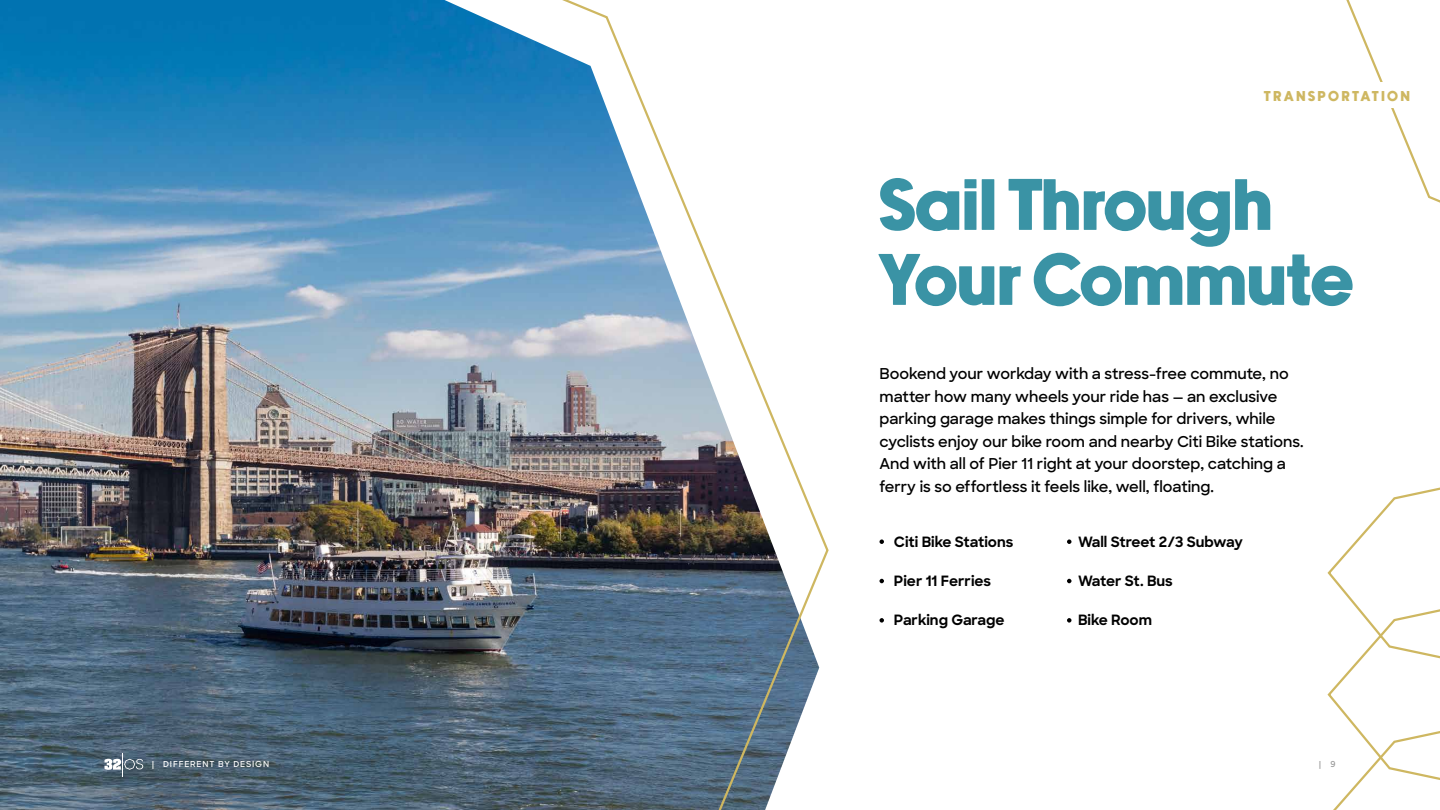
<style>
.page{position:relative;width:1440px;height:810px;background:#fff}
.page>*{position:absolute;margin:0;border:0;box-sizing:border-box;transform-origin:0 0}
.t1{font:72.75px/75px "Newake";letter-spacing:.02em;color:#3a93a5}
.t2{font:600 15px/22.5px "Sharp Sans";color:#000}
.t3{font:700 14.25px "Sharp Sans";color:#000}
.t4{font:700 14.25px "Sharp Sans";letter-spacing:-.02em;color:#000}
.t5{font:14.25px "Newake";letter-spacing:.2em;color:#ceb761}
.t6{font:600 8.25px "Sharp Sans";letter-spacing:.1em;color:#fff}
.t7{font:600 8.25px "Sharp Sans";color:#999}
</style>
<div class="page">
<img style="left:0;top:0;width:829px;height:810px">
<svg style="left:1346px;top:0;width:94px;height:203px"></svg>
<div style="left:1356px;top:82px;width:45px;height:26px;background:#fff"></div>
<svg style="left:1327px;top:487px;width:113px;height:323px"></svg>
<svg style="left:880px;top:539px;width:4px;height:5px"></svg>
<svg style="left:1067px;top:539px;width:4px;height:5px"></svg>
<svg style="left:880px;top:618px;width:4px;height:5px"></svg>
<svg style="left:1067px;top:618px;width:4px;height:5px"></svg>
<svg style="left:880px;top:579px;width:4px;height:4px"></svg>
<svg style="left:1067px;top:579px;width:4px;height:4px"></svg>
<svg style="left:104px;top:753px;width:39px;height:24px"></svg>
<p class="t5" style="left:1264px;top:88px;width:147px">TRANSPORTATION</p>
<h1 class="t1" style="left:880px;top:168px;width:475px">Sail Through<br>Your Commute</h1>
<p class="t2" style="left:879px;top:362px;width:426px">Bookend your workday with a stress-free commute, no matter how many wheels your ride has — an exclusive parking garage makes things simple for drivers, while cyclists enjoy our bike room and nearby Citi Bike stations.<br>And with all of Pier 11 right at your doorstep, catching a ferry is so effortless it feels like, well, floating.</p>
<p class="t3" style="left:894px;top:532px;width:121px">Citi Bike Stations</p>
<p class="t3" style="left:894px;top:571px;width:99px">Pier 11 Ferries</p>
<p class="t3" style="left:894px;top:610px;width:112px">Parking Garage</p>
<p class="t4" style="left:1078px;top:532px;width:166px">Wall Street 2/3 Subway</p>
<p class="t4" style="left:1078px;top:571px;width:96px">Water St. Bus</p>
<p class="t3" style="left:1078px;top:610px;width:76px">Bike Room</p>
<p class="t6" style="left:152px;top:758px;width:119px">| DIFFERENT BY DESIGN</p>
<p class="t7" style="left:1319px;top:758px;width:18px">| 9</p>
</div>
